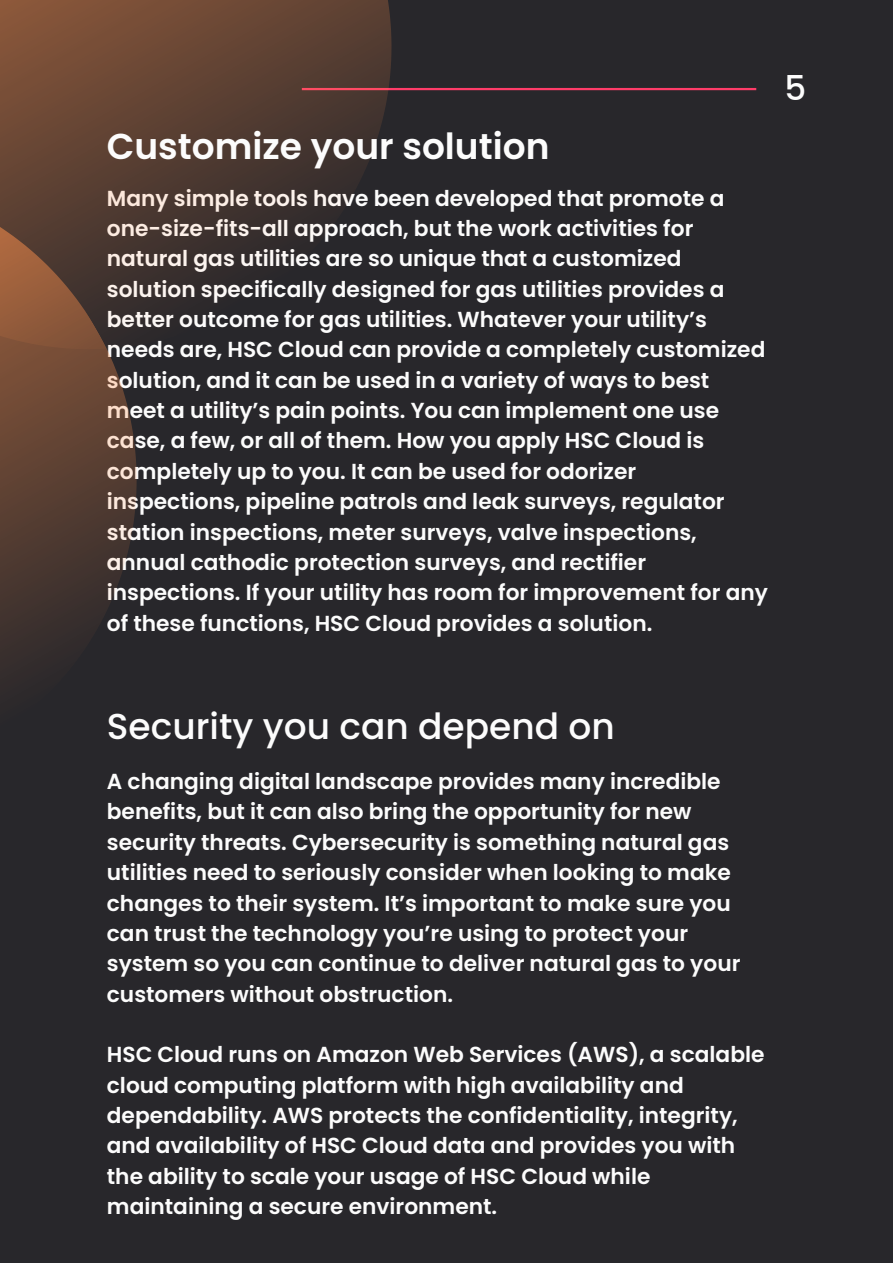
<style>
.page{position:relative;width:893px;height:1264px;background:#fff}
.page>*{position:absolute;margin:0;border:0;box-sizing:border-box;transform-origin:0 0}
.t1{font:500 36px "Poppins";color:#fcfcfc}
.t2{font:600 36px "Poppins";color:#fcfcfc}
.t3{font:500 34.2px "Poppins";color:#fcfcfc}
.t4{font:600 21.75px/30.3px "Poppins";color:#fcfcfc}
</style>
<div class="page">
<div style="left:0;top:0;width:892px;height:1262px;background:#28272b"></div>
<hr style="left:302px;top:88px;width:454px;height:2px;background:#ff3c69">
<svg style="left:0;top:0;width:501px;height:253px"></svg>
<svg style="left:0;top:67px;width:247px;height:615px"></svg>
<h1 class="t2" style="left:107px;top:121px;width:444px">Customize your solution</h1>
<p class="t4" style="left:107px;top:183px;width:662px">Many simple tools have been developed that promote a one-size-fits-all approach, but the work activities for natural gas utilities are so unique that a customized solution specifically designed for gas utilities provides a better outcome for gas utilities. Whatever your utility’s needs are, HSC Cloud can provide a completely customized solution, and it can be used in a variety of ways to best meet a utility’s pain points. You can implement one use case, a few, or all of them. How you apply HSC Cloud is completely up to you. It can be used for odorizer inspections, pipeline patrols and leak surveys, regulator station inspections, meter surveys, valve inspections, annual cathodic protection surveys, and rectifier inspections. If your utility has room for improvement for any of these functions, HSC Cloud provides a solution.</p>
<h2 class="t3" style="left:784px;top:64px;width:23px">5</h2>
<h1 class="t1" style="left:107px;top:701px;width:509px">Security you can depend on</h1>
<p class="t4" style="left:107px;top:766px;width:635px">A changing digital landscape provides many incredible benefits, but it can also bring the opportunity for new security threats. Cybersecurity is something natural gas utilities need to seriously consider when looking to make changes to their system. It’s important to make sure you can trust the technology you’re using to protect your system so you can continue to deliver natural gas to your customers without obstruction.</p>
<p class="t4" style="left:107px;top:1039px;width:659px">HSC Cloud runs on Amazon Web Services (AWS), a scalable cloud computing platform with high availability and dependability. AWS protects the confidentiality, integrity, and availability of HSC Cloud data and provides you with the ability to scale your usage of HSC Cloud while maintaining a secure environment.</p>
</div>
